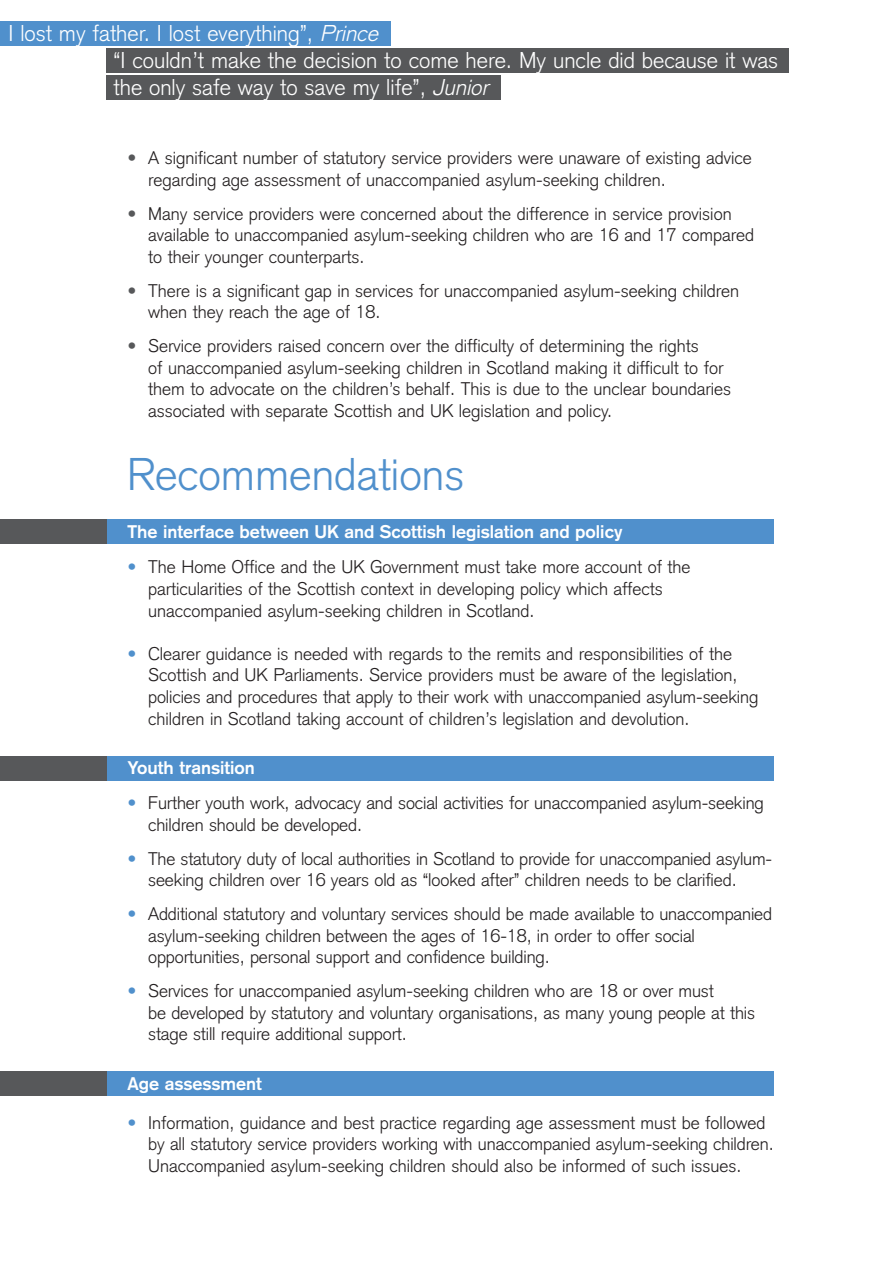
<style>
.page{position:relative;width:893px;height:1263px;background:#fff}
.page>*{position:absolute;margin:0;border:0;box-sizing:border-box;transform-origin:0 0}
.t1{font:300 45px "Akzidenz Grotesk";color:#5090cc}
.t2{font:300 22.5px/27px "Akzidenz Grotesk";color:#fff}
.t3{font:300 18px/21.6px "Akzidenz Grotesk";color:#231f20}
.t4{font:700 18px "Akzidenz Grotesk";color:#fff}
.s1{font-style:italic}
.s2{color:#57585a}
.s3{color:#5090cc}
</style>
<div class="page">
<div style="left:107px;top:48px;width:682px;height:25px;background:#57585a"></div>
<div style="left:107px;top:75px;width:394px;height:25px;background:#57585a"></div>
<div style="left:96px;top:520px;width:678px;height:24px;background:#5090cc"></div>
<div style="left:0;top:520px;width:106px;height:24px;background:#57585a"></div>
<div style="left:101px;top:756px;width:673px;height:24px;background:#5090cc"></div>
<div style="left:0;top:756px;width:106px;height:24px;background:#57585a"></div>
<div style="left:101px;top:1071px;width:673px;height:25px;background:#5090cc"></div>
<div style="left:0;top:1071px;width:106px;height:25px;background:#57585a"></div>
<div style="left:0;top:21px;width:391px;height:25px;background:#5090cc"></div>
<p class="t2" style="left:9px;top:22px;width:375px">I lost my father. I lost everything”, <span class="s1">Prince</span></p>
<p class="t2" style="left:114px;top:49px;width:666px">“I couldn’t make the decision to come here. My uncle did because it was the only safe way to save my life”, <span class="s1">Junior</span></p>
<p class="t3" style="left:148px;top:149px;width:605px;text-indent:-21px"><span class="s2">•</span> A significant number of statutory service providers were unaware of existing advice regarding age assessment of unaccompanied asylum-seeking children.</p>
<p class="t3" style="left:148px;top:205px;width:607px;text-indent:-21px"><span class="s2">•</span> Many service providers were concerned about the difference in service provision available to unaccompanied asylum-seeking children who are 16 and 17 compared to their younger counterparts.</p>
<p class="t3" style="left:148px;top:282px;width:592px;text-indent:-21px"><span class="s2">•</span> There is a significant gap in services for unaccompanied asylum-seeking children when they reach the age of 18.</p>
<p class="t3" style="left:148px;top:337px;width:584px;text-indent:-21px"><span class="s2">•</span> Service providers raised concern over the difficulty of determining the rights<br>of unaccompanied asylum-seeking children in Scotland making it difficult to for them to advocate on the children’s behalf. This is due to the unclear boundaries associated with separate Scottish and UK legislation and policy.</p>
<h1 class="t1" style="left:128px;top:458px;width:338px">Recommendations</h1>
<p class="t4" style="left:128px;top:525px;width:496px">The interface between UK and Scottish legislation and policy</p>
<p class="t3" style="left:148px;top:558px;width:544px;text-indent:-21px"><span class="s3">•</span> The Home Office and the UK Government must take more account of the particularities of the Scottish context in developing policy which affects unaccompanied asylum-seeking children in Scotland.</p>
<p class="t3" style="left:148px;top:645px;width:612px;text-indent:-21px"><span class="s3">•</span> Clearer guidance is needed with regards to the remits and responsibilities of the Scottish and UK Parliaments. Service providers must be aware of the legislation, policies and procedures that apply to their work with unaccompanied asylum-seeking children in Scotland taking account of children’s legislation and devolution.</p>
<p class="t4" style="left:128px;top:761px;width:129px">Youth transition</p>
<p class="t3" style="left:148px;top:794px;width:617px;text-indent:-21px"><span class="s3">•</span> Further youth work, advocacy and social activities for unaccompanied asylum-seeking children should be developed.</p>
<p class="t3" style="left:148px;top:850px;width:625px;text-indent:-21px"><span class="s3">•</span> The statutory duty of local authorities in Scotland to provide for unaccompanied asylum&shy;seeking children over 16 years old as “looked after” children needs to be clarified.</p>
<p class="t3" style="left:148px;top:905px;width:625px;text-indent:-21px"><span class="s3">•</span> Additional statutory and voluntary services should be made available to unaccompanied asylum-seeking children between the ages of 16-18, in order to offer social opportunities, personal support and confidence building.</p>
<p class="t3" style="left:148px;top:982px;width:608px;text-indent:-21px"><span class="s3">•</span> Services for unaccompanied asylum-seeking children who are 18 or over must<br>be developed by statutory and voluntary organisations, as many young people at this stage still require additional support.</p>
<p class="t4" style="left:128px;top:1077px;width:136px">Age assessment</p>
<p class="t3" style="left:148px;top:1114px;width:627px;text-indent:-21px"><span class="s3">•</span> Information, guidance and best practice regarding age assessment must be followed by all statutory service providers working with unaccompanied asylum-seeking children.<br>Unaccompanied asylum-seeking children should also be informed of such issues.</p>
</div>
